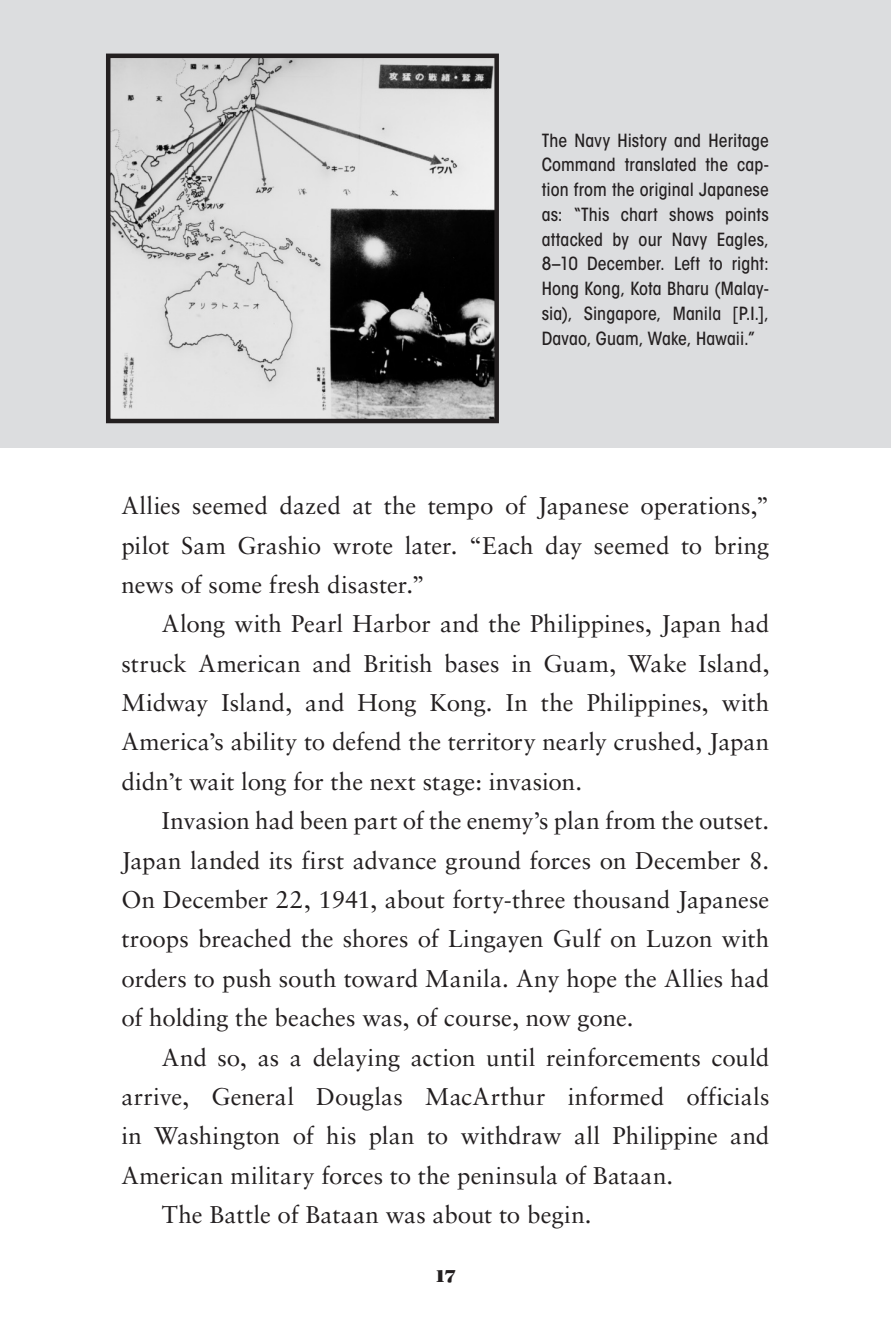
<style>
.page{position:relative;width:891px;height:1337px;background:#fff}
.page>*{position:absolute;margin:0;border:0;box-sizing:border-box;transform-origin:0 0}
.t1{font:24.3px/39.4px "Sabon LT Std";color:#231f20;text-align:justify}
.t2{font:19.12px "Utopia Std Black Headline";color:#231f20}
.t3{font:500 condensed 18px/24.8px "ITC Avant Garde Std";letter-spacing:.005em;color:#231f20;text-align:justify}
</style>
<div class="page">
<div style="left:0;top:0;width:891px;height:447px;background:#dcdddf"></div>
<img style="left:111px;top:59px;width:383px;height:359px">
<div style="left:106px;top:54px;width:393px;height:369px;border:4px solid #231f20"></div>
<p class="t3" style="left:542px;top:129px;width:229px">The Navy History and Heritage Command translated the cap&shy;tion from the original Japanese as: “This chart shows points attacked by our Navy Eagles, 8–10 December. Left to right:<br>Hong Kong, Kota Bharu (Malay&shy;sia), Singapore, Manila [P.I.], Davao, Guam, Wake, Hawaii.”</p>
<p class="t1" style="left:121px;top:488px;width:650px">Allies seemed dazed at the tempo of Japanese operations,” pilot Sam Grashio wrote later. “Each day seemed to bring news of some fresh disaster.”</p>
<p class="t1" style="left:121px;top:606px;width:650px;text-indent:40px">Along with Pearl Harbor and the Philippines, Japan had struck American and British bases in Guam, Wake Island, Midway Island, and Hong Kong. In the Philippines, with America’s ability to defend the territory nearly crushed, Japan didn’t wait long for the next stage: invasion.</p>
<p class="t1" style="left:121px;top:803px;width:650px;text-indent:40px">Invasion had been part of the enemy’s plan from the outset.<br>Japan landed its first advance ground forces on December 8.<br>On December 22, 1941, about forty-three thousand Japanese troops breached the shores of Lingayen Gulf on Luzon with orders to push south toward Manila. Any hope the Allies had of holding the beaches was, of course, now gone.</p>
<p class="t1" style="left:162px;top:1039px;width:609px">And so, as a delaying action until reinforcements could</p>
<p class="t1" style="left:121px;top:1078px;width:650px">arrive, General Douglas MacArthur informed officials</p>
<p class="t1" style="left:121px;top:1118px;width:650px">in Washington of his plan to withdraw all Philippine and</p>
<p class="t1" style="left:121px;top:1157px;width:553px">American military forces to the peninsula of Bataan.</p>
<p class="t1" style="left:162px;top:1197px;width:431px">The Battle of Bataan was about to begin.</p>
<p class="t2" style="left:435px;top:1267px;width:23px">17</p>
</div>
